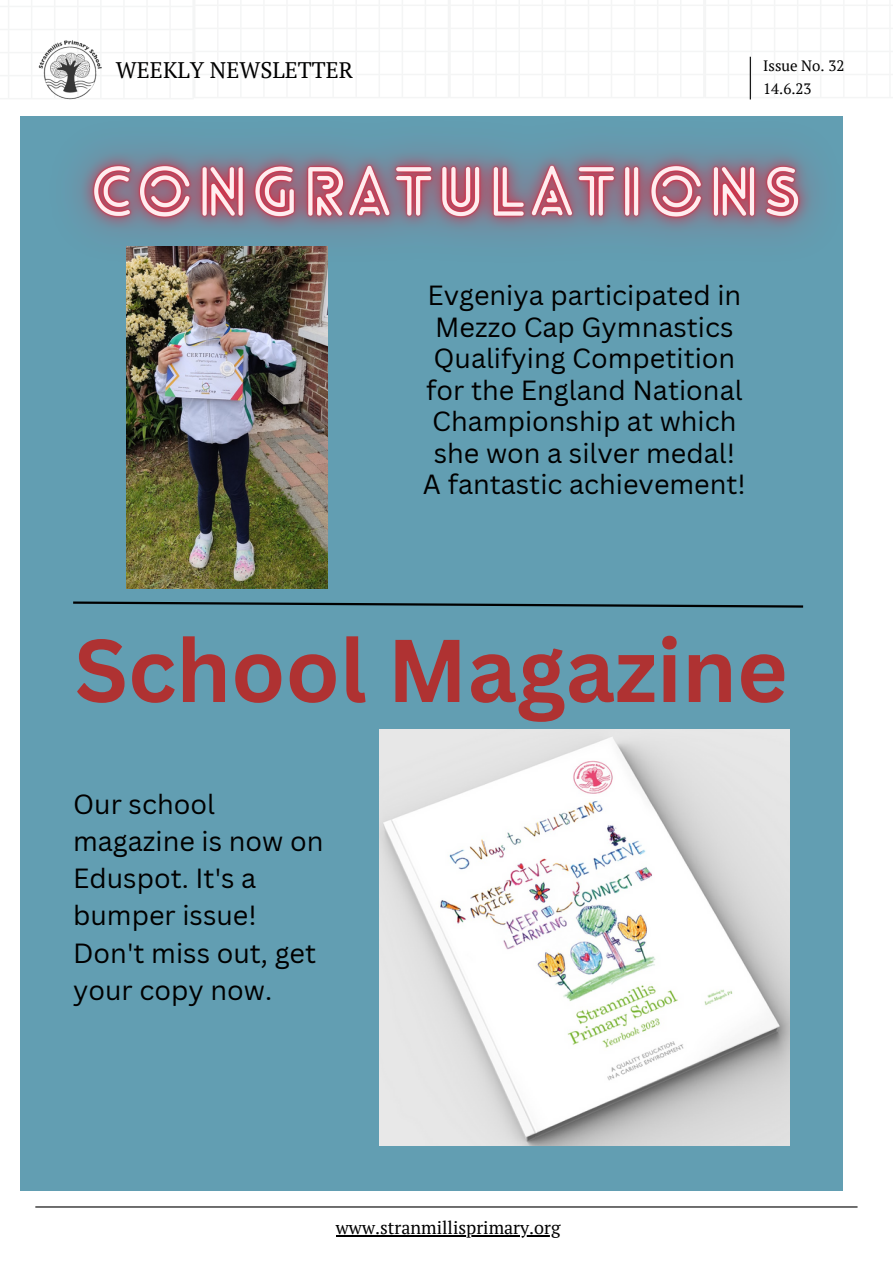
<style>
.page{position:relative;width:893px;height:1264px;background:#fff}
.page>*{position:absolute;margin:0;border:0;box-sizing:border-box;transform-origin:0 0}
.t1{font:700 86.85px "Canva Sans";color:#af3232}
.t2{font:27px/31.5px "Canva Sans";color:#000}
.t3{font:22.5px "PT Serif";color:#000}
.t4{font:18px "PT Serif";color:#000}
.t5{font:15px "PT Serif";color:#000}
</style>
<div class="page">
<svg style="left:0;top:0;width:892px;height:99px"></svg>
<img style="left:35px;top:37px;width:76px;height:43px">
<hr style="left:749px;top:57px;width:1px;height:42px;background:#000">
<div style="left:20px;top:116px;width:822px;height:1074px;background:#629eb2"></div>
<svg style="left:73px;top:601px;width:731px;height:7px"></svg>
<hr style="left:35px;top:1206px;width:822px;height:1px;background:#000">
<img style="left:126px;top:319px;width:201px;height:269px">
<img style="left:379px;top:729px;width:410px;height:416px">
<hr style="left:336px;top:1234px;width:224px;height:2px;background:#000">
<img style="left:4px;top:80px;width:887px;height:239px">
<p class="t3" style="left:116px;top:55px;width:239px">WEEKLY NEWSLETTER</p>
<p class="t5" style="left:763px;top:56px;width:83px">Issue No. 32</p>
<p class="t5" style="left:763px;top:78px;width:50px">14.6.23</p>
<p class="t2" style="left:426px;top:279px;width:318px;text-align:center">Evgeniya participated in<br>Mezzo Cap Gymnastics<br>Qualifying Competition for the England National<br>Championship at which she won a silver medal!</p>
<p class="t2" style="left:423px;top:468px;width:324px">A fantastic achievement!</p>
<p class="t1" style="left:75px;top:609px;width:714px">School Magazine</p>
<p class="t2" style="left:73px;top:785px;width:252px;line-height:37px">Our school magazine is now on<br>Eduspot. It's a bumper issue!</p>
<p class="t2" style="left:73px;top:933px;width:244px;line-height:37px">Don't miss out, get your copy now.</p>
<p class="t4" style="left:336px;top:1215px;width:226px">www.stranmillisprimary.org</p>
</div>
